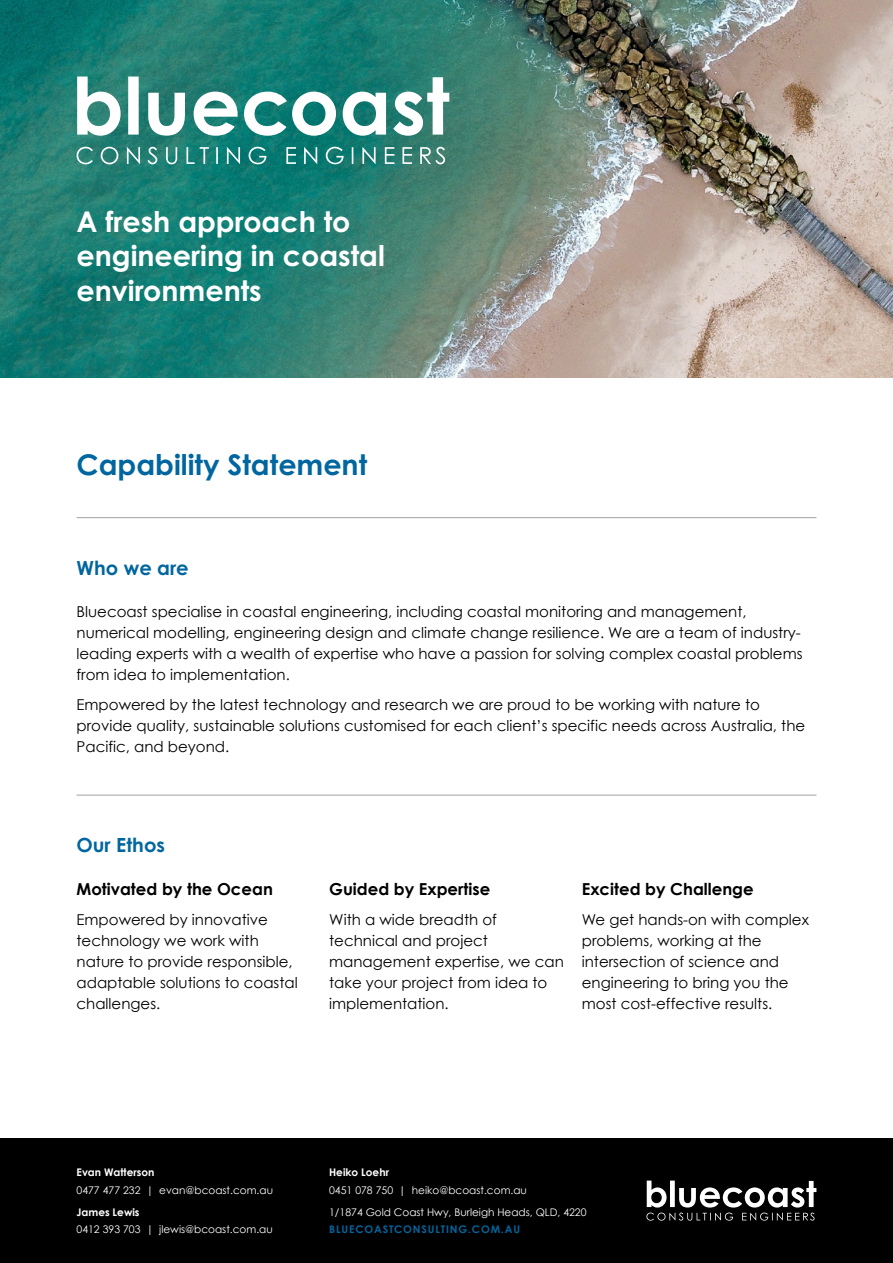
<style>
.page{position:relative;width:893px;height:1263px;background:#fff}
.page>*{position:absolute;margin:0;border:0;box-sizing:border-box;transform-origin:0 0}
.t1{font:700 28.5px/34.5px "Century Gothic Pro";color:#fff}
.t2{font:700 28.5px "Century Gothic Pro";color:#0066a0}
.t3{font:700 19.5px "Century Gothic Pro";color:#0066a0}
.t4{font:700 16.5px "Century Gothic";color:#000}
.t5{font:15px/21px "Century Gothic";color:#000}
.t6{font:10.5px/22px "Century Gothic";color:#fff}
.t7{font:700 10.5px "Century Gothic";color:#fff}
.t8{font:700 10.5px "Century Gothic";letter-spacing:.08em;color:#0066a0}
</style>
<div class="page">
<img style="left:0;top:0;width:893px;height:377px">
<svg style="left:77px;top:77px;width:372px;height:59px"></svg>
<svg style="left:77px;top:147px;width:368px;height:17px;background:#45958c"></svg>
<div style="left:0;top:1138px;width:893px;height:125px;background:#000"></div>
<svg style="left:646px;top:1180px;width:170px;height:40px"></svg>
<hr style="left:77px;top:795px;width:739px;height:1px;background:#9fa1a4">
<hr style="left:77px;top:517px;width:739px;height:1px;background:#9fa1a4">
<h1 class="t1" style="left:77px;top:203px;width:310px">A fresh approach to engineering in coastal environments</h1>
<h1 class="t2" style="left:77px;top:447px;width:292px">Capability Statement</h1>
<h2 class="t3" style="left:77px;top:556px;width:114px">Who we are</h2>
<p class="t5" style="left:77px;top:601px;width:727px">Bluecoast specialise in coastal engineering, including coastal monitoring and management, numerical modelling, engineering design and climate change resilience. We are a team of industry&shy;leading experts with a wealth of expertise who have a passion for solving complex coastal problems from idea to implementation.</p>
<p class="t5" style="left:77px;top:693px;width:730px">Empowered by the latest technology and research we are proud to be working with nature to provide quality, sustainable solutions customised for each client’s specific needs across Australia, the<br>Pacific, and beyond.</p>
<h2 class="t3" style="left:77px;top:832px;width:90px">Our Ethos</h2>
<p class="t4" style="left:77px;top:879px;width:198px">Motivated by the Ocean</p>
<p class="t5" style="left:77px;top:909px;width:223px">Empowered by innovative technology we work with nature to provide responsible, adaptable solutions to coastal challenges.</p>
<p class="t4" style="left:329px;top:879px;width:163px">Guided by Expertise</p>
<p class="t5" style="left:329px;top:909px;width:236px">With a wide breadth of technical and project management expertise, we can take your project from idea to implementation.</p>
<p class="t4" style="left:582px;top:879px;width:173px">Excited by Challenge</p>
<p class="t5" style="left:582px;top:909px;width:229px">We get hands-on with complex problems, working at the intersection of science and engineering to bring you the most cost-effective results.</p>
<p class="t7" style="left:77px;top:1165px;width:79px">Evan Watterson</p>
<p class="t6" style="left:77px;top:1178px;width:198px">0477 477 232 | evan@bcoast.com.au</p>
<p class="t7" style="left:77px;top:1205px;width:65px">James Lewis</p>
<p class="t6" style="left:77px;top:1218px;width:198px">0412 393 703 | jlewis@bcoast.com.au</p>
<p class="t7" style="left:329px;top:1165px;width:61px">Heiko Loehr</p>
<p class="t6" style="left:329px;top:1178px;width:259px">0451 078 750 | heiko@bcoast.com.au<br>1/1874 Gold Coast Hwy, Burleigh Heads, QLD, 4220</p>
<p class="t8" style="left:329px;top:1223px;width:192px">BLUECOASTCONSULTING.COM.AU</p>
</div>
